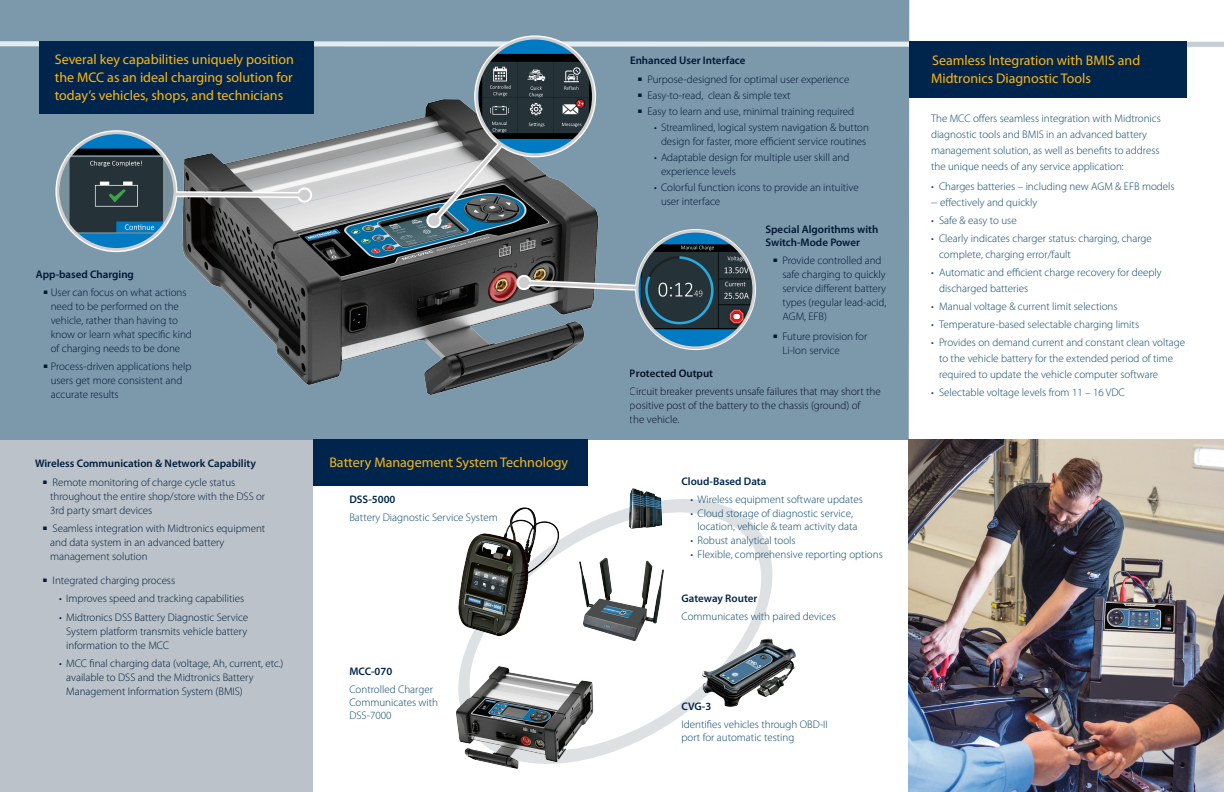
<style>
.page{position:relative;width:1224px;height:792px;background:#fff}
.page>*{position:absolute;margin:0;border:0;box-sizing:border-box;transform-origin:0 0}
.t1{font:14px/18px "Myriad Pro";color:#fcb615;text-align:justify}
.t2{font:300 11px/14px "Myriad Pro";color:#00254c}
.t3{font:300 11px/16px "Myriad Pro";color:#084469}
.t4{font:600 11px/13px "Myriad Pro";color:#00254c}
.t5{font:300 11px/14px "Myriad Pro";color:#091a34}
.t6{font:600 11px "Myriad Pro";color:#091a34}
</style>
<div class="page">
<div style="left:0;top:433px;width:313px;height:359px;background:#bbc2c9"></div>
<div style="left:0;top:0;width:909px;height:440px;background:#7c98ab"></div>
<svg style="left:0;top:41px;width:1224px;height:6px;background:#d2dee5"></svg>
<div style="left:909px;top:41px;width:277px;height:57px;background:#00254c"></div>
<div style="left:39px;top:41px;width:275px;height:73px;background:#00254c"></div>
<div style="left:313px;top:440px;width:275px;height:46px;background:#00254c"></div>
<img style="left:162px;top:95px;width:479px;height:345px">
<img style="left:456px;top:488px;width:340px;height:281px">
<svg style="left:477px;top:38px;width:116px;height:117px;background:#1280c2"></svg>
<img style="left:478px;top:54px;width:114px;height:85px">
<div style="left:476px;top:37px;width:119px;height:119px;border:3px solid #cecece;border-radius:50%"></div>
<svg style="left:637px;top:231px;width:117px;height:117px;background:#1580bf"></svg>
<img style="left:641px;top:244px;width:113px;height:85px">
<div style="left:636px;top:230px;width:119px;height:119px;border:3px solid #cecece;border-radius:50%"></div>
<svg style="left:58px;top:133px;width:117px;height:116px;background:#117ebf"></svg>
<img style="left:60px;top:149px;width:113px;height:85px">
<div style="left:57px;top:131px;width:119px;height:120px;border:3px solid #cecece;border-radius:50%"></div>
<svg style="left:297px;top:187px;width:15px;height:16px"></svg>
<svg style="left:170px;top:188px;width:141px;height:13px"></svg>
<div style="left:299px;top:189px;width:11px;height:12px;background:#cecece;border-radius:50%"></div>
<svg style="left:425px;top:137px;width:83px;height:92px;background:#89959b"></svg>
<svg style="left:515px;top:274px;width:127px;height:20px;background:#8b9296"></svg>
<img style="left:909px;top:440px;width:315px;height:352px">
<p class="t1" style="left:55px;top:50px;width:241px">Several key capabilities uniquely position the MCC as an ideal charging solution for today’s vehicles, shops, and technicians</p>
<p class="t1" style="left:931px;top:51px;width:211px">Seamless Integration with BMIS and<br>Midtronics Diagnostic Tools</p>
<p class="t3" style="left:931px;top:110px;width:231px">The MCC offers seamless integration with Midtronics diagnostic tools and BMIS in an advanced battery management solution, as well as benefits to address the unique needs of any service application:</p>
<p class="t3" style="left:931px;top:178px;width:245px">• Charges batteries – including new AGM &amp; EFB models -- effectively and quickly</p>
<p class="t3" style="left:931px;top:212px;width:87px">• Safe &amp; easy to use</p>
<p class="t3" style="left:939px;top:230px;width:214px;text-indent:-8px">• Clearly indicates charger status: charging, charge complete, charging error/fault</p>
<p class="t3" style="left:939px;top:264px;width:224px;text-indent:-8px">• Automatic and efficient charge recovery for deeply discharged batteries</p>
<p class="t3" style="left:931px;top:298px;width:188px">• Manual voltage &amp; current limit selections</p>
<p class="t3" style="left:931px;top:316px;width:210px">• Temperature-based selectable charging limits</p>
<p class="t3" style="left:939px;top:334px;width:248px;text-indent:-8px">• Provides on demand current and constant clean voltage to the vehicle battery for the extended period of time required to update the vehicle computer software</p>
<p class="t3" style="left:931px;top:384px;width:195px">• Selectable voltage levels from 11 – 16 VDC</p>
<p class="t4" style="left:630px;top:54px;width:117px">Enhanced User Interface</p>
<p class="t2" style="left:638px;top:72px;width:213px">■ Purpose-designed for optimal user experience</p>
<p class="t2" style="left:638px;top:88px;width:154px">■ Easy-to-read, clean &amp; simple text</p>
<p class="t2" style="left:638px;top:104px;width:218px">■ Easy to learn and use, minimal training required</p>
<p class="t2" style="left:654px;top:120px;width:217px;text-align:center">• Streamlined, logical system navigation &amp; button design for faster, more efficient service routines</p>
<p class="t2" style="left:661px;top:150px;width:190px;text-indent:-7px">• Adaptable design for multiple user skill and experience levels</p>
<p class="t2" style="left:661px;top:180px;width:199px;text-indent:-7px">• Colorful function icons to provide an intuitive user interface</p>
<p class="t4" style="left:766px;top:222px;width:114px">Special Algorithms with<br>Switch-Mode Power</p>
<p class="t2" style="left:783px;top:253px;width:105px;text-indent:-9px">■ Provide controlled and safe charging to quickly service different battery types (regular lead-acid,<br>AGM, EFB)</p>
<p class="t2" style="left:783px;top:329px;width:86px;text-indent:-9px">■ Future provision for<br>Li-Ion service</p>
<p class="t4" style="left:36px;top:268px;width:100px">App-based Charging</p>
<p class="t2" style="left:51px;top:285px;width:143px;text-indent:-7px">■ User can focus on what actions need to be performed on the vehicle, rather than having to know or learn what specific kind of charging needs to be done</p>
<p class="t2" style="left:51px;top:360px;width:142px;text-indent:-7px">■ Process-driven applications help users get more consistent and accurate results</p>
<p class="t6" style="left:630px;top:366px;width:85px">Protected Output</p>
<p class="t5" style="left:630px;top:384px;width:252px">Circuit breaker prevents unsafe failures that may short the positive post of the battery to the chassis (ground) of<br>the vehicle.</p>
<p class="t4" style="left:35px;top:457px;width:222px">Wireless Communication &amp; Network Capability</p>
<p class="t2" style="left:50px;top:475px;width:217px;text-indent:-7px">■ Remote monitoring of charge cycle status throughout the entire shop/store with the DSS or<br>3rd party smart devices</p>
<p class="t2" style="left:50px;top:521px;width:217px;text-indent:-7px">■ Seamless integration with Midtronics equipment and data system in an advanced battery management solution</p>
<p class="t2" style="left:43px;top:573px;width:133px">■ Integrated charging process</p>
<p class="t2" style="left:59px;top:591px;width:187px">• Improves speed and tracking capabilities</p>
<p class="t2" style="left:66px;top:610px;width:184px;text-align:justify;text-indent:-7px">• Midtronics DSS Battery Diagnostic Service System platform transmits vehicle battery information to the MCC</p>
<p class="t2" style="left:66px;top:656px;width:219px;text-indent:-7px">• MCC final charging data (voltage, Ah, current, etc.) available to DSS and the Midtronics Battery<br>Management Information System (BMIS)</p>
<p class="t1" style="left:329px;top:453px;width:240px">Battery Management System Technology</p>
<p class="t4" style="left:349px;top:493px;width:48px">DSS-5000</p>
<p class="t3" style="left:349px;top:509px;width:150px">Battery Diagnostic Service System</p>
<p class="t4" style="left:349px;top:665px;width:44px">MCC-070</p>
<p class="t3" style="left:349px;top:682px;width:90px;line-height:13px">Controlled Charger<br>Communicates with<br>DSS-7000</p>
<p class="t4" style="left:681px;top:475px;width:86px">Cloud-Based Data</p>
<p class="t3" style="left:690px;top:491px;width:174px">• Wireless equipment software updates</p>
<p class="t3" style="left:697px;top:506px;width:162px;line-height:13px;text-indent:-7px">• Cloud storage of diagnostic service, location, vehicle &amp; team activity data</p>
<p class="t3" style="left:690px;top:532px;width:107px">• Robust analytical tools</p>
<p class="t3" style="left:690px;top:546px;width:194px">• Flexible, comprehensive reporting options</p>
<p class="t4" style="left:681px;top:592px;width:77px">Gateway Router</p>
<p class="t3" style="left:681px;top:608px;width:156px">Communicates with paired devices</p>
<p class="t4" style="left:681px;top:700px;width:31px">CVG-3</p>
<p class="t3" style="left:681px;top:717px;width:148px;line-height:13px">Identifies vehicles through OBD-II port for automatic testing</p>
</div>
